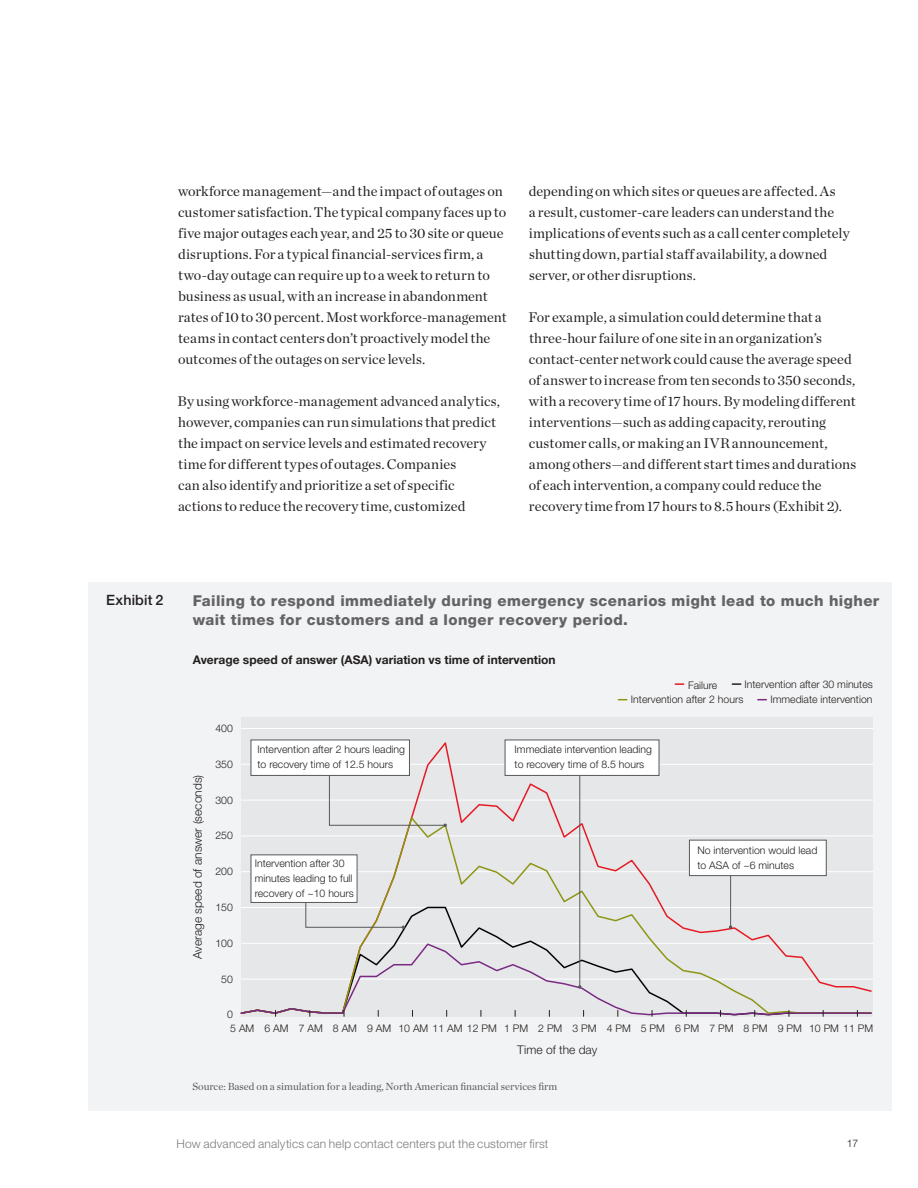
<style>
.page{position:relative;width:918px;height:1188px;background:#fff}
.page>*{position:absolute;margin:0;border:0;box-sizing:border-box;transform-origin:0 0}
.t1{font:800 15px/19.5px "Helvetica Neue LT Std";letter-spacing:.03em;color:#636366}
.Body_Chronicle{font:14.25px/21px "Chronicle Deck";letter-spacing:.005em;color:#231f20}
.Exhibit_headers{font:500 14.25px "Helvetica Neue LT Std";letter-spacing:.01em;color:#231f20}
.Footnotes{font:300 12px "Helvetica Neue LT Std";letter-spacing:.015em;color:#7a7c7f}
.t2{font:700 12px "Helvetica Neue LT Std";color:#231f20}
.t3{font:300 12px "Helvetica Neue LT Std";color:#231f20}
.t4{font:300 10.5px/15px "Helvetica Neue LT Std";color:#231f20}
.t5{font:10.5px "Chronicle Deck";color:#57585a}
</style>
<div class="page">
<div style="left:89px;top:582px;width:803px;height:528px;background:#f2f3f4"></div>
<div style="left:241px;top:717px;width:632px;height:299px;background:#e6e7e9"></div>
<hr style="left:241px;top:728px;width:632px;height:1px;background:#fff">
<svg style="left:241px;top:740px;width:632px;height:75px"></svg>
<svg style="left:241px;top:815px;width:632px;height:127px"></svg>
<svg style="left:240px;top:942px;width:633px;height:74px"></svg>
<svg style="left:675px;top:683px;width:9px;height:2px"></svg>
<svg style="left:732px;top:683px;width:9px;height:2px"></svg>
<svg style="left:329px;top:764px;width:118px;height:63px"></svg>
<hr style="left:579px;top:775px;width:1px;height:212px;background:#57585a">
<svg style="left:305px;top:900px;width:100px;height:29px"></svg>
<div style="left:251px;top:740px;width:158px;height:35px;background:#fff"></div>
<div style="left:251px;top:740px;width:159px;height:36px;border:1px solid #57585a"></div>
<div style="left:251px;top:855px;width:106px;height:47px;background:#fff"></div>
<div style="left:251px;top:854px;width:106px;height:49px;border:1px solid #57585a"></div>
<div style="left:505px;top:740px;width:154px;height:35px;background:#fff"></div>
<div style="left:505px;top:740px;width:154px;height:36px;border:1px solid #57585a"></div>
<div style="left:689px;top:840px;width:137px;height:36px;background:#fff"></div>
<div style="left:689px;top:840px;width:138px;height:36px;border:1px solid #57585a"></div>
<hr style="left:730px;top:876px;width:1px;height:51px;background:#57585a">
<p class="Body_Chronicle" style="left:178px;top:180px;width:330px">workforce management—and the impact of outages on customer satisfaction. The typical company faces up to five major outages each year, and 25 to 30 site or queue disruptions. For a typical financial-services firm, a two-day outage can require up to a week to return to business as usual, with an increase in abandonment rates of 10 to 30 percent. Most workforce-management teams in contact centers don’t proactively model the outcomes of the outages on service levels.</p>
<p class="Body_Chronicle" style="left:178px;top:390px;width:324px">By using workforce-management advanced analytics, however, companies can run simulations that predict the impact on service levels and estimated recovery time for different types of outages. Companies<br>can also identify and prioritize a set of specific actions to reduce the recovery time, customized</p>
<p class="Body_Chronicle" style="left:529px;top:180px;width:322px">depending on which sites or queues are affected. As<br>a result, customer-care leaders can understand the implications of events such as a call center completely shutting down, partial staff availability, a downed server, or other disruptions.</p>
<p class="Body_Chronicle" style="left:528px;top:306px;width:329px">For example, a simulation could determine that a three-hour failure of one site in an organization’s contact-center network could cause the average speed of answer to increase from ten seconds to 350 seconds, with a recovery time of 17 hours. By modeling different interventions—such as adding capacity, rerouting customer calls, or making an IVR announcement, among others—and different start times and durations of each intervention, a company could reduce the recovery time from 17 hours to 8.5 hours (Exhibit 2).</p>
<h6 class="Exhibit_headers" style="left:106px;top:591px;width:59px">Exhibit 2</h6>
<p class="t1" style="left:193px;top:591px;width:688px">Failing to respond immediately during emergency scenarios might lead to much higher wait times for customers and a longer recovery period.</p>
<p class="t2" style="left:193px;top:652px;width:364px">Average speed of answer (ASA) variation vs time of intervention</p>
<p class="t3" style="left:190px;top:959px;width:186px;rotate:-90deg">Average speed of answer (seconds)</p>
<p class="t4" style="left:215px;top:721px;width:19px">400</p>
<p class="t4" style="left:215px;top:756px;width:19px">350</p>
<p class="t4" style="left:215px;top:792px;width:19px">300</p>
<p class="t4" style="left:215px;top:828px;width:19px">250</p>
<p class="t4" style="left:215px;top:864px;width:19px">200</p>
<p class="t4" style="left:215px;top:900px;width:19px">150</p>
<p class="t4" style="left:215px;top:935px;width:19px">100</p>
<p class="t4" style="left:221px;top:971px;width:13px">50</p>
<p class="t4" style="left:227px;top:1007px;width:7px">0</p>
<p class="t4" style="left:257px;top:742px;width:149px">Intervention after 2 hours leading to recovery time of 12.5 hours</p>
<p class="t4" style="left:255px;top:855px;width:101px">Intervention after 30 minutes leading to full recovery of ~10 hours</p>
<p class="t4" style="left:688px;top:677px;width:31px">Failure</p>
<p class="t4" style="left:745px;top:676px;width:130px">Intervention after 30 minutes</p>
<p class="t4" style="left:631px;top:692px;width:114px">Intervention after 2 hours</p>
<p class="t4" style="left:770px;top:692px;width:104px">Immediate intervention</p>
<p class="t4" style="left:515px;top:742px;width:139px">Immediate intervention leading to recovery time of 8.5 hours</p>
<p class="t4" style="left:697px;top:842px;width:122px">No intervention would lead to ASA of ~6 minutes</p>
<p class="t4" style="left:230px;top:1021px;width:644px">5 AM 6 AM 7 AM 8 AM 9 AM 10 AM 11 AM 12 PM 1 PM 2 PM 3 PM 4 PM 5 PM 6 PM 7 PM 8 PM 9 PM 10 PM 11 PM</p>
<p class="t3" style="left:517px;top:1043px;width:82px">Time of the day</p>
<p class="t5" style="left:192px;top:1078px;width:366px">Source: Based on a simulation for a leading, North American financial services firm</p>
<p class="Footnotes" style="left:177px;top:1136px;width:373px">How advanced analytics can help contact centers put the customer first</p>
<p class="t4" style="left:847px;top:1136px;width:13px">17</p>
</div>
